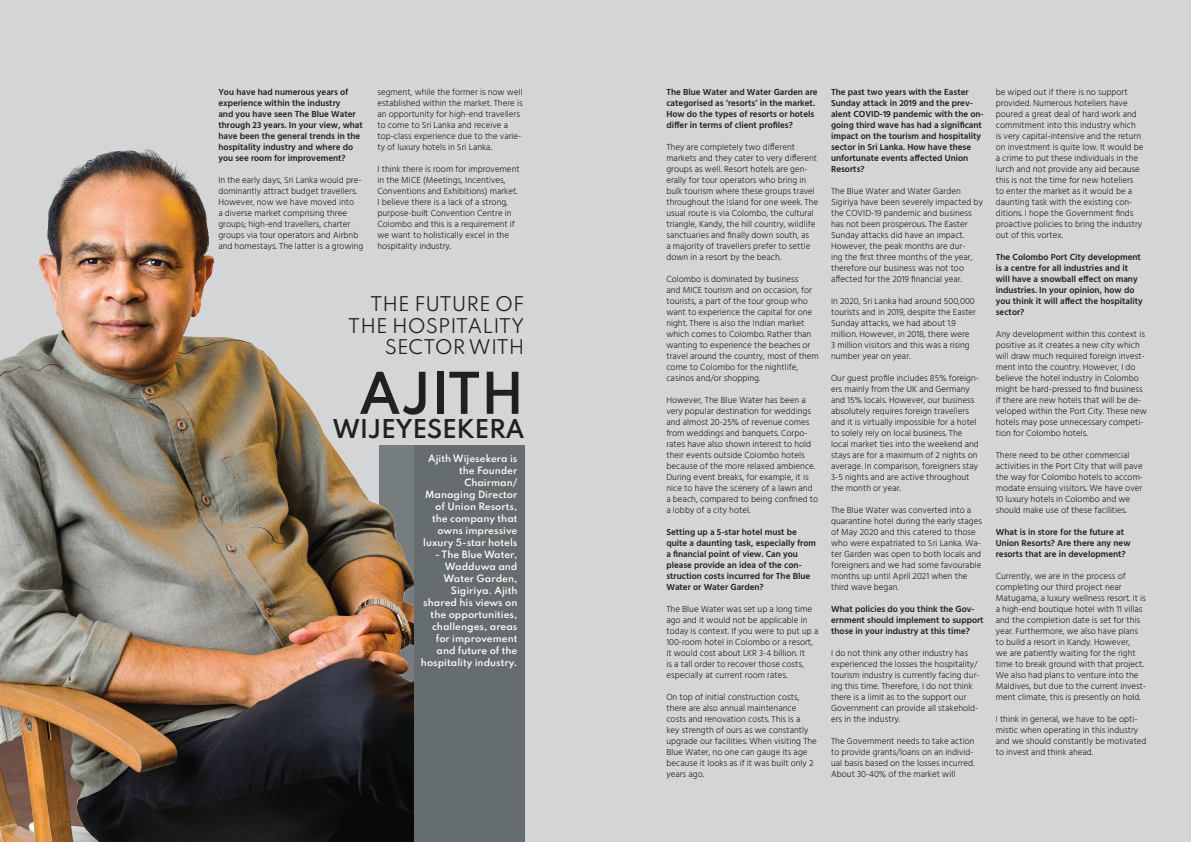
<style>
.page{position:relative;width:1191px;height:842px;background:#d4d5d7}
.page>*{position:absolute;margin:0;border:0;box-sizing:border-box;transform-origin:0 0}
.t1{font:600 51px "Spartan";color:#231f20}
.t2{font:600 23px "Spartan";letter-spacing:-.02em;color:#231f20}
.t3{font:18px "Spartan";color:#231f20}
.t4{font:300 9px/11px "Hind";color:#231f20}
.t5{font:600 9px/11px "Hind";color:#231f20}
.t6{font:600 9px/12px "Spartan";color:#fff;text-align:right}
</style>
<div class="page">
<img style="left:0;top:149px;width:414px;height:693px">
<div style="left:414px;top:445px;width:110px;height:397px;background:#666d6e"></div>
<p class="t5" style="left:218px;top:87px;width:146px">You have had numerous years of experience within the industry<br>and you have seen The Blue Water through 23 years. In your view, what have been the general trends in the hospitality industry and where do you see room for improvement?</p>
<p class="t4" style="left:218px;top:175px;width:146px">In the early days, Sri Lanka would pre&shy;dominantly attract budget travellers.<br>However, now we have moved into<br>a diverse market comprising three groups; high-end travellers, charter groups via tour operators and Airbnb and homestays. The latter is a growing</p>
<p class="t4" style="left:377px;top:87px;width:147px">segment, while the former is now well established within the market. There is an opportunity for high-end travellers to come to Sri Lanka and receive a top-class experience due to the varie&shy;ty of luxury hotels in Sri Lanka.</p>
<p class="t4" style="left:377px;top:164px;width:144px">I think there is room for improvement in the MICE (Meetings, Incentives, Conventions and Exhibitions) market.<br>I believe there is a lack of a strong, purpose-built Convention Centre in Colombo and this is a requirement if we want to holistically excel in the hospitality industry.</p>
<p class="t3" style="left:370px;top:290px;width:156px">THE FUTURE OF</p>
<p class="t3" style="left:348px;top:312px;width:178px">THE HOSPITALITY</p>
<p class="t3" style="left:385px;top:334px;width:141px">SECTOR WITH</p>
<p class="t1" style="left:359px;top:355px;width:167px">AJITH</p>
<p class="t2" style="left:332px;top:411px;width:193px">WIJEYESEKERA</p>
<p class="t6" style="left:428px;top:452px;width:91px">Ajith Wijesekera is the Founder</p>
<p class="t6" style="left:464px;top:476px;width:55px">Chairman/</p>
<p class="t6" style="left:423px;top:488px;width:96px">Managing Director of Union Resorts, the company that owns impressive luxury 5-star hotels</p>
<p class="t6" style="left:435px;top:548px;width:84px">- The Blue Water,</p>
<p class="t6" style="left:445px;top:560px;width:74px">Wadduwa and</p>
<p class="t6" style="left:443px;top:572px;width:75px">Water Garden,</p>
<p class="t6" style="left:423px;top:584px;width:96px">Sigiriya. Ajith shared his views on the opportunities,</p>
<p class="t6" style="left:421px;top:620px;width:98px">challenges, areas for improvement and future of the hospitality industry.</p>
<p class="t5" style="left:666px;top:87px;width:153px">The Blue Water and Water Garden are categorised as ‘resorts’ in the market.<br>How do the types of resorts or hotels differ in terms of client profiles?</p>
<p class="t4" style="left:666px;top:142px;width:153px">They are completely two different markets and they cater to very different groups as well. Resort hotels are gen&shy;erally for tour operators who bring in bulk tourism where these groups travel throughout the Island for one week. The usual route is via Colombo, the cultural triangle, Kandy, the hill country, wildlife sanctuaries and finally down south, as<br>a majority of travellers prefer to settle down in a resort by the beach.</p>
<p class="t4" style="left:666px;top:274px;width:154px">Colombo is dominated by business<br>and MICE tourism and on occasion, for tourists, a part of the tour group who want to experience the capital for one night. There is also the Indian market which comes to Colombo. Rather than wanting to experience the beaches or travel around the country, most of them come to Colombo for the nightlife, casinos and/or shopping.</p>
<p class="t4" style="left:666px;top:395px;width:153px">However, The Blue Water has been a very popular destination for weddings and almost 20-25% of revenue comes from weddings and banquets. Corpo&shy;rates have also shown interest to hold their events outside Colombo hotels because of the more relaxed ambience.<br>During event breaks, for example, it is nice to have the scenery of a lawn and a beach, compared to being confined to a lobby of a city hotel.</p>
<p class="t5" style="left:666px;top:527px;width:151px">Setting up a 5-star hotel must be quite a daunting task, especially from a financial point of view. Can you please provide an idea of the con&shy;struction costs incurred for The Blue<br>Water or Water Garden?</p>
<p class="t4" style="left:666px;top:604px;width:153px">The Blue Water was set up a long time ago and it would not be applicable in today is context. If you were to put up a 100-room hotel in Colombo or a resort, it would cost about LKR 3-4 billion. It<br>is a tall order to recover those costs, especially at current room rates.</p>
<p class="t4" style="left:666px;top:692px;width:152px">On top of initial construction costs, there are also annual maintenance costs and renovation costs. This is a<br>key strength of ours as we constantly upgrade our facilities. When visiting The Blue Water, no one can gauge its age because it looks as if it was built only 2 years ago.</p>
<p class="t5" style="left:831px;top:87px;width:154px">The past two years with the Easter<br>Sunday attack in 2019 and the prev&shy;alent COVID-19 pandemic with the on&shy;going third wave has had a significant impact on the tourism and hospitality sector in Sri Lanka. How have these unfortunate events affected Union<br>Resorts?</p>
<p class="t4" style="left:831px;top:186px;width:153px">The Blue Water and Water Garden Sigiriya have been severely impacted by the COVID-19 pandemic and business has not been prosperous. The Easter Sunday attacks did have an impact.<br>However, the peak months are dur-<br>ing the first three months of the year, therefore our business was not too affected for the 2019 financial year.</p>
<p class="t4" style="left:831px;top:296px;width:147px">In 2020, Sri Lanka had around 500,000 tourists and in 2019, despite the Easter Sunday attacks, we had about 1.9 million. However, in 2018, there were<br>3 million visitors and this was a rising number year on year.</p>
<p class="t4" style="left:831px;top:373px;width:149px">Our guest profile includes 85% foreign&shy;ers mainly from the UK and Germany and 15% locals. However, our business absolutely requires foreign travellers and it is virtually impossible for a hotel to solely rely on local business. The local market ties into the weekend and stays are for a maximum of 2 nights on average. In comparison, foreigners stay 3-5 nights and are active throughout the month or year.</p>
<p class="t4" style="left:831px;top:505px;width:152px">The Blue Water was converted into a quarantine hotel during the early stages of May 2020 and this catered to those who were expatriated to Sri Lanka. Wa&shy;ter Garden was open to both locals and foreigners and we had some favourable months up until April 2021 when the third wave began.</p>
<p class="t5" style="left:831px;top:604px;width:154px">What policies do you think the Gov&shy;ernment should implement to support those in your industry at this time?</p>
<p class="t4" style="left:831px;top:648px;width:150px">I do not think any other industry has experienced the losses the hospitality/ tourism industry is currently facing dur&shy;ing this time. Therefore, I do not think there is a limit as to the support our Government can provide all stakehold&shy;ers in the industry.</p>
<p class="t4" style="left:831px;top:736px;width:145px;text-align:justify">The Government needs to take action to provide grants/loans on an individ&shy;ual basis based on the losses incurred.<br>About 30-40% of the market will</p>
<p class="t4" style="left:995px;top:87px;width:149px">be wiped out if there is no support provided. Numerous hoteliers have poured a great deal of hard work and commitment into this industry which is very capital-intensive and the return on investment is quite low. It would be a crime to put these individuals in the lurch and not provide any aid because this is not the time for new hoteliers to enter the market as it would be a daunting task with the existing con&shy;ditions. I hope the Government finds proactive policies to bring the industry out of this vortex.</p>
<p class="t5" style="left:995px;top:252px;width:148px">The Colombo Port City development is a centre for all industries and it will have a snowball effect on many industries. In your opinion, how do you think it will affect the hospitality sector?</p>
<p class="t4" style="left:995px;top:329px;width:153px">Any development within this context is positive as it creates a new city which will draw much required foreign invest&shy;ment into the country. However, I do believe the hotel industry in Colombo might be hard-pressed to find business if there are new hotels that will be de&shy;veloped within the Port City. These new hotels may pose unnecessary competi&shy;tion for Colombo hotels.</p>
<p class="t4" style="left:995px;top:450px;width:149px">There need to be other commercial activities in the Port City that will pave the way for Colombo hotels to accom&shy;modate ensuing visitors. We have over 10 luxury hotels in Colombo and we should make use of these facilities.</p>
<p class="t5" style="left:995px;top:527px;width:136px">What is in store for the future at<br>Union Resorts? Are there any new resorts that are in development?</p>
<p class="t4" style="left:995px;top:571px;width:152px">Currently, we are in the process of completing our third project near Matugama, a luxury wellness resort. It is a high-end boutique hotel with 11 villas and the completion date is set for this year. Furthermore, we also have plans to build a resort in Kandy. However,<br>we are patiently waiting for the right time to break ground with that project.<br>We also had plans to venture into the Maldives, but due to the current invest&shy;ment climate, this is presently on hold.</p>
<p class="t4" style="left:995px;top:714px;width:152px">I think in general, we have to be opti&shy;mistic when operating in this industry and we should constantly be motivated to invest and think ahead.</p>
</div>
